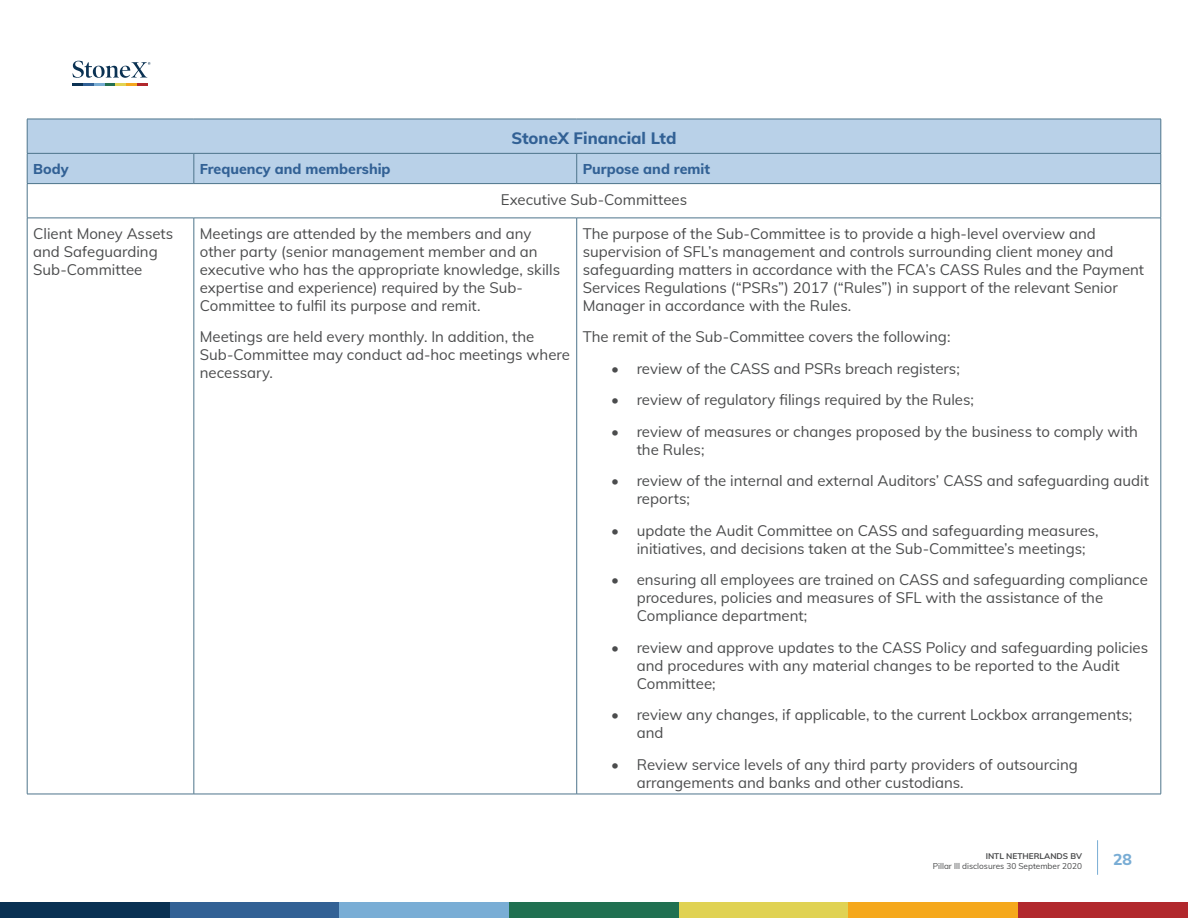
<style>
.page{position:relative;width:1188px;height:918px;background:#fff}
.page>*{position:absolute;margin:0;border:0;box-sizing:border-box;transform-origin:0 0}
.t1{font:800 16.5px "Muli";color:#326195}
.t2{font:800 15.75px "Muli";color:#79add5}
.t3{font:15px/18px "Muli";color:#4b4c4d}
.t4{font:800 14.25px "Muli";color:#326195}
.t5{font:8.25px "Muli";color:#4b4c4d}
.t6{font:700 8.25px "Muli";color:#4b4c4d}
</style>
<div class="page">
<hr style="left:1097px;top:840px;width:1px;height:35px;background:#79add5">
<div style="left:170px;top:903px;width:169px;height:15px;background:#326195"></div>
<div style="left:339px;top:903px;width:170px;height:15px;background:#79add5"></div>
<div style="left:509px;top:903px;width:170px;height:15px;background:#207051"></div>
<div style="left:679px;top:903px;width:170px;height:15px;background:#e0d253"></div>
<div style="left:849px;top:903px;width:169px;height:15px;background:#f5a81c"></div>
<div style="left:1018px;top:903px;width:170px;height:15px;background:#b1282d"></div>
<div style="left:0;top:903px;width:170px;height:15px;background:#093153"></div>
<svg style="left:72px;top:61px;width:78px;height:25px"></svg>
<div style="left:28px;top:120px;width:1133px;height:63px;background:#b9d1e8"></div>
<hr style="left:27px;top:119px;width:167px;height:1px;background:#4d748b">
<hr style="left:27px;top:119px;width:1px;height:34px;background:#4d748b">
<hr style="left:194px;top:119px;width:383px;height:1px;background:#4d748b">
<hr style="left:577px;top:119px;width:584px;height:1px;background:#4d748b">
<hr style="left:1161px;top:119px;width:1px;height:34px;background:#4d748b">
<hr style="left:27px;top:153px;width:167px;height:1px;background:#4d748b">
<hr style="left:194px;top:153px;width:383px;height:1px;background:#4d748b">
<hr style="left:577px;top:153px;width:584px;height:1px;background:#4d748b">
<svg style="left:27px;top:154px;width:1px;height:29px"></svg>
<svg style="left:194px;top:154px;width:1px;height:29px"></svg>
<svg style="left:576px;top:154px;width:1px;height:29px"></svg>
<svg style="left:1161px;top:154px;width:1px;height:29px"></svg>
<hr style="left:27px;top:183px;width:167px;height:1px;background:#4d748b">
<hr style="left:27px;top:184px;width:1px;height:34px;background:#4d748b">
<hr style="left:194px;top:183px;width:383px;height:1px;background:#4d748b">
<hr style="left:577px;top:183px;width:584px;height:1px;background:#4d748b">
<hr style="left:1161px;top:184px;width:1px;height:34px;background:#4d748b">
<hr style="left:27px;top:218px;width:167px;height:1px;background:#4d748b">
<hr style="left:27px;top:218px;width:1px;height:576px;background:#4d748b">
<hr style="left:194px;top:218px;width:383px;height:1px;background:#4d748b">
<hr style="left:194px;top:218px;width:1px;height:576px;background:#4d748b">
<hr style="left:577px;top:218px;width:584px;height:1px;background:#4d748b">
<hr style="left:576px;top:218px;width:1px;height:576px;background:#4d748b">
<hr style="left:1161px;top:218px;width:1px;height:576px;background:#4d748b">
<hr style="left:27px;top:794px;width:167px;height:1px;background:#4d748b">
<hr style="left:194px;top:794px;width:383px;height:1px;background:#4d748b">
<hr style="left:577px;top:794px;width:584px;height:1px;background:#4d748b">
<p class="t1" style="left:511px;top:127px;width:167px">StoneX Financial Ltd</p>
<p class="t4" style="left:33px;top:158px;width:37px">Body</p>
<p class="t4" style="left:200px;top:158px;width:192px">Frequency and membership</p>
<p class="t4" style="left:583px;top:158px;width:129px">Purpose and remit</p>
<p class="t3" style="left:501px;top:190px;width:188px">Executive Sub-Committees</p>
<p class="t3" style="left:33px;top:224px;width:142px">Client Money Assets and Safeguarding<br>Sub-Committee</p>
<p class="t3" style="left:200px;top:224px;width:362px">Meetings are attended by the members and any other party (senior management member and an executive who has the appropriate knowledge, skills expertise and experience) required by the Sub-Committee to fulfil its purpose and remit.</p>
<p class="t3" style="left:200px;top:327px;width:372px">Meetings are held every monthly. In addition, the<br>Sub-Committee may conduct ad-hoc meetings where necessary.</p>
<p class="t3" style="left:583px;top:224px;width:563px">The purpose of the Sub-Committee is to provide a high-level overview and supervision of SFL’s management and controls surrounding client money and safeguarding matters in accordance with the FCA’s CASS Rules and the Payment Services Regulations (“PSRs”) 2017 (“Rules”) in support of the relevant Senior Manager in accordance with the Rules.</p>
<p class="t3" style="left:583px;top:327px;width:369px">The remit of the Sub-Committee covers the following:</p>
<p class="t3" style="left:611px;top:359px;width:350px">• review of the CASS and PSRs breach registers;</p>
<p class="t3" style="left:611px;top:390px;width:364px">• review of regulatory filings required by the Rules;</p>
<p class="t3" style="left:637px;top:422px;width:503px;text-indent:-26px">• review of measures or changes proposed by the business to comply with the Rules;</p>
<p class="t3" style="left:637px;top:471px;width:514px;text-indent:-26px">• review of the internal and external Auditors’ CASS and safeguarding audit reports;</p>
<p class="t3" style="left:637px;top:521px;width:463px;text-indent:-26px">• update the Audit Committee on CASS and safeguarding measures, initiatives, and decisions taken at the Sub-Committee’s meetings;</p>
<p class="t3" style="left:637px;top:570px;width:513px;text-indent:-26px">• ensuring all employees are trained on CASS and safeguarding compliance procedures, policies and measures of SFL with the assistance of the<br>Compliance department;</p>
<p class="t3" style="left:637px;top:638px;width:513px;text-indent:-26px">• review and approve updates to the CASS Policy and safeguarding policies and procedures with any material changes to be reported to the Audit<br>Committee;</p>
<p class="t3" style="left:637px;top:705px;width:497px;text-indent:-26px">• review any changes, if applicable, to the current Lockbox arrangements; and</p>
<p class="t3" style="left:637px;top:755px;width:443px;text-indent:-26px">• Review service levels of any third party providers of outsourcing arrangements and banks and other custodians.</p>
<p class="t6" style="left:986px;top:850px;width:98px">INTL NETHERLANDS BV</p>
<p class="t5" style="left:933px;top:860px;width:151px">Pillar lll disclosures 30 September 2020</p>
<p class="t2" style="left:1113px;top:848px;width:20px">28</p>
</div>
